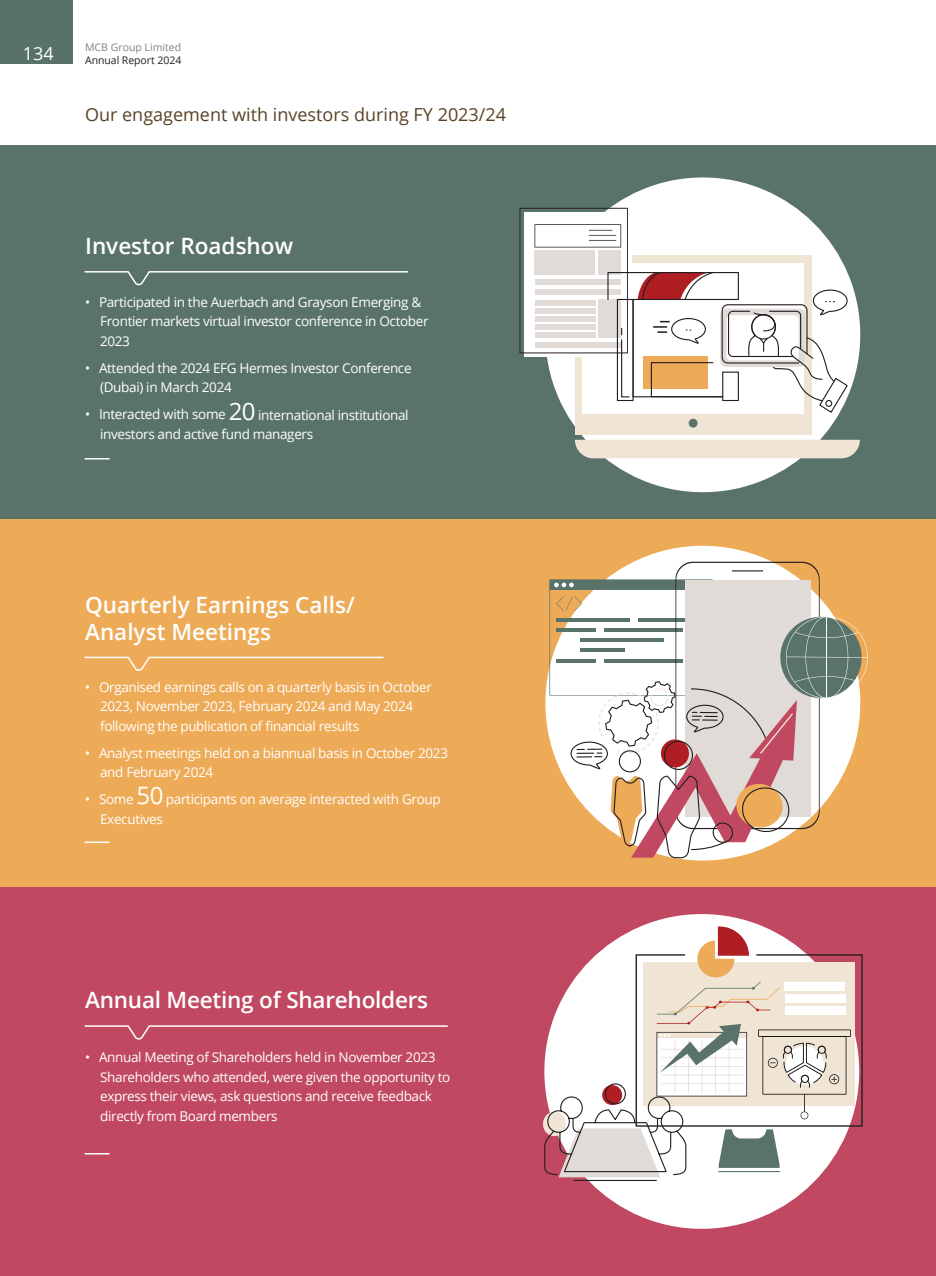
<style>
.page{position:relative;width:936px;height:1276px;background:#fff}
.page>*{position:absolute;margin:0;border:0;box-sizing:border-box;transform-origin:0 0}
.t1{font:600 22.5px/27px "Open Sans";color:#fff}
.t2{font:18px "Open Sans";color:#5b4226}
.t3{font:18px "Open Sans";color:#fff}
.t4{font:13.5px/19.5px "Open Sans";letter-spacing:-.025em;color:#fff}
.t5{font:10.5px "Open Sans";letter-spacing:-.005em;color:#231f20}
.t6{font:10.5px "Open Sans";color:#808285}
.s1{font-size:24px}
</style>
<div class="page">
<div style="left:0;top:0;width:72px;height:64px;background:#58726b"></div>
<hr style="left:935px;top:145px;width:1px;height:1131px;background:#f0e4d4">
<div style="left:0;top:145px;width:935px;height:374px;background:#59736b"></div>
<div style="left:0;top:519px;width:935px;height:368px;background:#edaa57"></div>
<div style="left:0;top:887px;width:935px;height:389px;background:#c04961"></div>
<svg style="left:84px;top:271px;width:325px;height:15px"></svg>
<svg style="left:85px;top:458px;width:24px;height:1px"></svg>
<svg style="left:84px;top:656px;width:300px;height:15px"></svg>
<hr style="left:85px;top:841px;width:24px;height:2px;background:#fff">
<svg style="left:84px;top:1025px;width:364px;height:15px"></svg>
<svg style="left:85px;top:1153px;width:24px;height:1px"></svg>
<div style="left:544px;top:914px;width:315px;height:314px;background:#fff;border-radius:50%"></div>
<svg style="left:543px;top:926px;width:319px;height:255px"></svg>
<div style="left:545px;top:177px;width:315px;height:315px;background:#fff;border-radius:50%"></div>
<div style="left:575px;top:256px;width:236px;height:179px;background:#f0e4d4"></div>
<div style="left:688px;top:419px;width:9px;height:8px;background:#59736b;border-radius:50%"></div>
<div style="left:575px;top:440px;width:284px;height:18px;background:#f0e4d4"></div>
<svg style="left:519px;top:208px;width:329px;height:206px"></svg>
<svg style="left:549px;top:562px;width:318px;height:297px"></svg>
<h2 class="t3" style="left:23px;top:41px;width:32px">134</h2>
<p class="t6" style="left:85px;top:40px;width:98px">MCB Group Limited</p>
<p class="t5" style="left:85px;top:53px;width:98px">Annual Report 2024</p>
<h2 class="t2" style="left:85px;top:102px;width:422px">Our engagement with investors during FY 2023/24</h2>
<h1 class="t1" style="left:85px;top:232px;width:209px">Investor Roadshow</h1>
<p class="t4" style="left:100px;top:292px;width:330px;text-indent:-15px">• Participated in the Auerbach and Grayson Emerging &amp;<br>Frontier markets virtual investor conference in October<br>2023</p>
<p class="t4" style="left:100px;top:358px;width:313px;text-indent:-15px">• Attended the 2024 EFG Hermes Investor Conference (Dubai) in March 2024</p>
<p class="t4" style="left:100px;top:404px;width:310px;text-indent:-15px">• Interacted with some <span class="s1">20</span> international institutional investors and active fund managers</p>
<h1 class="t1" style="left:85px;top:590px;width:271px">Quarterly Earnings Calls/<br>Analyst Meetings</h1>
<p class="t4" style="left:100px;top:677px;width:333px;text-indent:-15px">• Organised earnings calls on a quarterly basis in October<br>2023, November 2023, February 2024 and May 2024 following the publication of financial results</p>
<p class="t4" style="left:100px;top:743px;width:349px;text-indent:-15px">• Analyst meetings held on a biannual basis in October 2023 and February 2024</p>
<p class="t4" style="left:100px;top:789px;width:342px;text-indent:-15px">• Some <span class="s1">50</span> participants on average interacted with Group<br>Executives</p>
<h1 class="t1" style="left:85px;top:986px;width:344px">Annual Meeting of Shareholders</h1>
<p class="t4" style="left:100px;top:1047px;width:352px;text-indent:-15px">• Annual Meeting of Shareholders held in November 2023<br>Shareholders who attended, were given the opportunity to express their views, ask questions and receive feedback directly from Board members</p>
</div>
